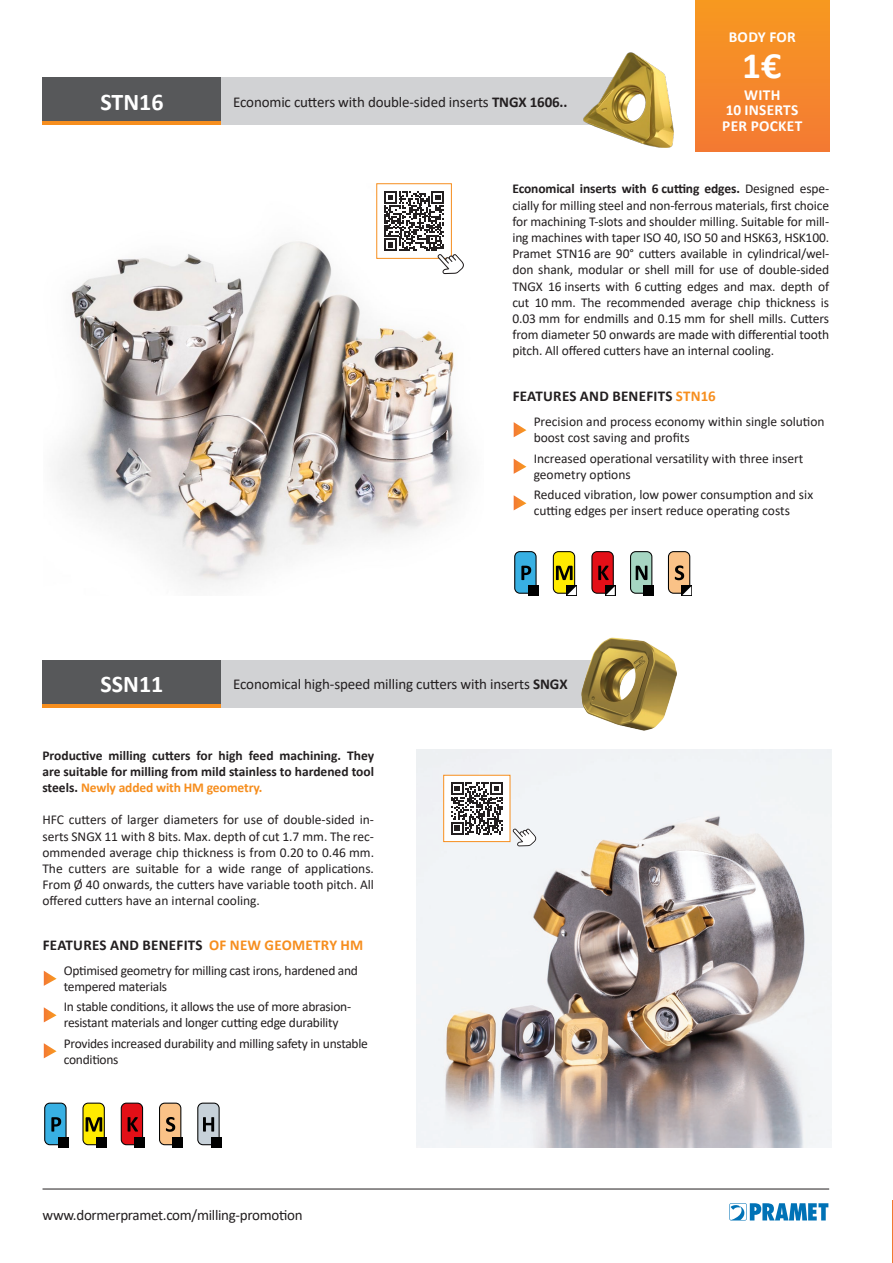
<style>
.page{position:relative;width:893px;height:1263px;background:#fff}
.page>*{position:absolute;margin:0;border:0;box-sizing:border-box;transform-origin:0 0}
.t1{font:700 37.35px "Calibri";color:#fff}
.t2{font:700 24px "Calibri";color:#fff}
.t3{font:700 15.3px "Calibri";letter-spacing:.02em;color:#fff}
.t4{font:15px "Calibri";letter-spacing:-.01em;color:#231f20}
.t5{font:700 15px "Calibri";letter-spacing:.02em;color:#231f20}
.t6{font:13.5px/16.2px "Calibri";letter-spacing:-.01em;color:#231f20}
.t7{font:700 13.5px/16.2px "Calibri";letter-spacing:-.01em;color:#231f20;text-align:justify}
.s1{font-weight:700}
.s2{color:#f68e1e}
</style>
<div class="page">
<div style="left:43px;top:660px;width:178px;height:47px;background:#57585a"></div>
<hr style="left:43px;top:704px;width:178px;height:3px;background:#f68e1e">
<div style="left:221px;top:660px;width:382px;height:47px;background:#d1d2d4"></div>
<hr style="left:892px;top:1200px;width:1px;height:63px;background:#f37932">
<img style="left:581px;top:637px;width:95px;height:94px">
<img style="left:417px;top:749px;width:414px;height:398px">
<svg style="left:44px;top:971px;width:13px;height:15px"></svg>
<svg style="left:44px;top:1007px;width:13px;height:15px"></svg>
<svg style="left:44px;top:1043px;width:13px;height:15px"></svg>
<div style="left:45px;top:1103px;width:21px;height:42px;background:#38b0e3;border-radius:5px"></div>
<div style="left:44px;top:1102px;width:23px;height:43px;border:1px solid #000;border-radius:5px"></div>
<svg style="left:51px;top:1117px;width:10px;height:14px"></svg>
<div style="left:58px;top:1137px;width:10px;height:10px;background:#000"></div>
<div style="left:83px;top:1103px;width:21px;height:42px;background:#ffeb00;border-radius:5px"></div>
<div style="left:82px;top:1102px;width:23px;height:43px;border:1px solid #000;border-radius:5px"></div>
<svg style="left:86px;top:1117px;width:16px;height:14px"></svg>
<div style="left:96px;top:1137px;width:11px;height:10px;background:#000"></div>
<div style="left:121px;top:1103px;width:22px;height:42px;background:#e30f17;border-radius:5px"></div>
<div style="left:121px;top:1102px;width:22px;height:43px;border:1px solid #000;border-radius:5px"></div>
<svg style="left:128px;top:1117px;width:10px;height:14px"></svg>
<div style="left:134px;top:1137px;width:11px;height:10px;background:#000"></div>
<div style="left:160px;top:1103px;width:21px;height:42px;background:#fac287;border-radius:5px"></div>
<div style="left:159px;top:1102px;width:22px;height:43px;border:1px solid #000;border-radius:5px"></div>
<svg style="left:166px;top:1117px;width:9px;height:15px"></svg>
<div style="left:173px;top:1137px;width:10px;height:10px;background:#000"></div>
<div style="left:198px;top:1103px;width:21px;height:42px;background:#c7d1d9;border-radius:5px"></div>
<div style="left:197px;top:1102px;width:23px;height:43px;border:1px solid #000;border-radius:5px"></div>
<svg style="left:203px;top:1117px;width:11px;height:14px"></svg>
<div style="left:211px;top:1137px;width:10px;height:10px;background:#000"></div>
<div style="left:444px;top:775px;width:66px;height:66px;background:#fff"></div>
<svg style="left:451px;top:782px;width:52px;height:52px"></svg>
<div style="left:443px;top:775px;width:67px;height:67px;border:1px solid #f68e1e"></div>
<svg style="left:513px;top:828px;width:23px;height:18px"></svg>
<div style="left:695px;top:0;width:134px;height:151px;background:linear-gradient(to bottom,#f79920,#f37a34)"></div>
<img style="left:57px;top:241px;width:407px;height:346px">
<div style="left:43px;top:77px;width:178px;height:48px;background:#57585a"></div>
<div style="left:221px;top:77px;width:404px;height:48px;background:#d1d2d4"></div>
<hr style="left:43px;top:122px;width:178px;height:3px;background:#f68e1e">
<img style="left:583px;top:53px;width:91px;height:94px">
<svg style="left:514px;top:422px;width:12px;height:15px"></svg>
<svg style="left:514px;top:459px;width:12px;height:15px"></svg>
<svg style="left:514px;top:495px;width:12px;height:15px"></svg>
<div style="left:377px;top:184px;width:74px;height:74px;background:#fff"></div>
<div style="left:376px;top:183px;width:76px;height:76px;border:1px solid #f68e1e"></div>
<svg style="left:384px;top:191px;width:80px;height:83px"></svg>
<div style="left:515px;top:552px;width:21px;height:41px;background:#38b0e3;border-radius:5px"></div>
<div style="left:514px;top:551px;width:23px;height:43px;border:1px solid #000;border-radius:5px"></div>
<svg style="left:521px;top:566px;width:10px;height:14px"></svg>
<div style="left:528px;top:585px;width:10px;height:11px;background:#000"></div>
<div style="left:631px;top:552px;width:21px;height:41px;background:#a6d6c2;border-radius:5px"></div>
<div style="left:630px;top:551px;width:22px;height:43px;border:1px solid #000;border-radius:5px"></div>
<svg style="left:636px;top:566px;width:11px;height:14px"></svg>
<div style="left:644px;top:585px;width:10px;height:11px;background:#000"></div>
<div style="left:553px;top:552px;width:22px;height:41px;background:#ffeb00;border-radius:5px"></div>
<div style="left:553px;top:551px;width:22px;height:43px;border:1px solid #000;border-radius:5px"></div>
<svg style="left:556px;top:566px;width:17px;height:14px"></svg>
<svg style="left:566px;top:585px;width:11px;height:11px"></svg>
<svg style="left:567px;top:586px;width:9px;height:9px"></svg>
<div style="left:592px;top:552px;width:21px;height:41px;background:#e30f17;border-radius:5px"></div>
<div style="left:591px;top:551px;width:23px;height:43px;border:1px solid #000;border-radius:5px"></div>
<svg style="left:598px;top:566px;width:11px;height:14px"></svg>
<svg style="left:605px;top:585px;width:11px;height:11px"></svg>
<svg style="left:606px;top:586px;width:9px;height:9px"></svg>
<div style="left:668px;top:552px;width:22px;height:41px;background:#fac287;border-radius:5px"></div>
<div style="left:668px;top:551px;width:22px;height:43px;border:1px solid #000;border-radius:5px"></div>
<svg style="left:675px;top:565px;width:9px;height:15px"></svg>
<svg style="left:682px;top:585px;width:10px;height:11px"></svg>
<svg style="left:682px;top:586px;width:9px;height:9px"></svg>
<hr style="left:43px;top:1188px;width:786px;height:1px;background:#231f20">
<svg style="left:729px;top:1203px;width:99px;height:17px"></svg>
<p class="t2" style="left:100px;top:85px;width:65px">STN16</p>
<p class="t4" style="left:233px;top:91px;width:336px">Economic cutters with double-sided inserts <span class="s1">TNGX 1606..</span></p>
<p class="t3" style="left:729px;top:26px;width:69px">BODY FOR</p>
<p class="t1" style="left:742px;top:40px;width:42px">1€</p>
<p class="t3" style="left:744px;top:84px;width:38px">WITH</p>
<p class="t3" style="left:726px;top:99px;width:74px">10 INSERTS</p>
<p class="t3" style="left:722px;top:115px;width:82px">PER POCKET</p>
<p class="t6" style="left:512px;top:180px;width:318px;text-align:justify"><span class="s1">Economical inserts with 6 cutting edges.</span> Designed espe&shy;cially for milling steel and non-ferrous materials, first choice for machining T-slots and shoulder milling. Suitable for mill&shy;ing machines with taper ISO 40, ISO 50 and HSK63, HSK100.<br>Pramet STN16 are 90° cutters available in cylindrical/wel&shy;don shank, modular or shell mill for use of double-sided TNGX 16 inserts with 6 cutting edges and max. depth of cut 10 mm. The recommended average chip thickness is 0.03 mm for endmills and 0.15 mm for shell mills. Cutters from diameter 50 onwards are made with differential tooth pitch. All offered cutters have an internal cooling.</p>
<p class="t5" style="left:513px;top:386px;width:204px">FEATURES AND BENEFITS <span class="s2">STN16</span></p>
<p class="t6" style="left:534px;top:413px;width:293px">Precision and process economy within single solution boost cost saving and profits</p>
<p class="t6" style="left:534px;top:450px;width:271px">Increased operational versatility with three insert geometry options</p>
<p class="t6" style="left:534px;top:486px;width:281px">Reduced vibration, low power consumption and six cutting edges per insert reduce operating costs</p>
<p class="t2" style="left:101px;top:667px;width:64px">SSN11</p>
<p class="t4" style="left:233px;top:674px;width:336px">Economical high-speed milling cutters with inserts <span class="s1">SNGX</span></p>
<p class="t7" style="left:42px;top:747px;width:333px">Productive milling cutters for high feed machining. They are suitable for milling from mild stainless to hardened tool steels. <span class="s2">Newly added with HM geometry.</span></p>
<p class="t6" style="left:42px;top:811px;width:333px;text-align:justify">HFC cutters of larger diameters for use of double-sided in&shy;serts SNGX 11 with 8 bits. Max. depth of cut 1.7 mm. The rec&shy;ommended average chip thickness is from 0.20 to 0.46 mm.<br>The cutters are suitable for a wide range of applications.<br>From Ø 40 onwards, the cutters have variable tooth pitch. All offered cutters have an internal cooling.</p>
<p class="t5" style="left:43px;top:934px;width:322px">FEATURES AND BENEFITS <span class="s2">OF NEW GEOMETRY HM</span></p>
<p class="t6" style="left:64px;top:962px;width:296px">Optimised geometry for milling cast irons, hardened and tempered materials</p>
<p class="t6" style="left:64px;top:998px;width:289px">In stable conditions, it allows the use of more abrasion&shy;resistant materials and longer cutting edge durability</p>
<p class="t6" style="left:64px;top:1035px;width:306px">Provides increased durability and milling safety in unstable conditions</p>
<p class="t4" style="left:43px;top:1204px;width:262px">www.dormerpramet.com/milling-promotion</p>
</div>
